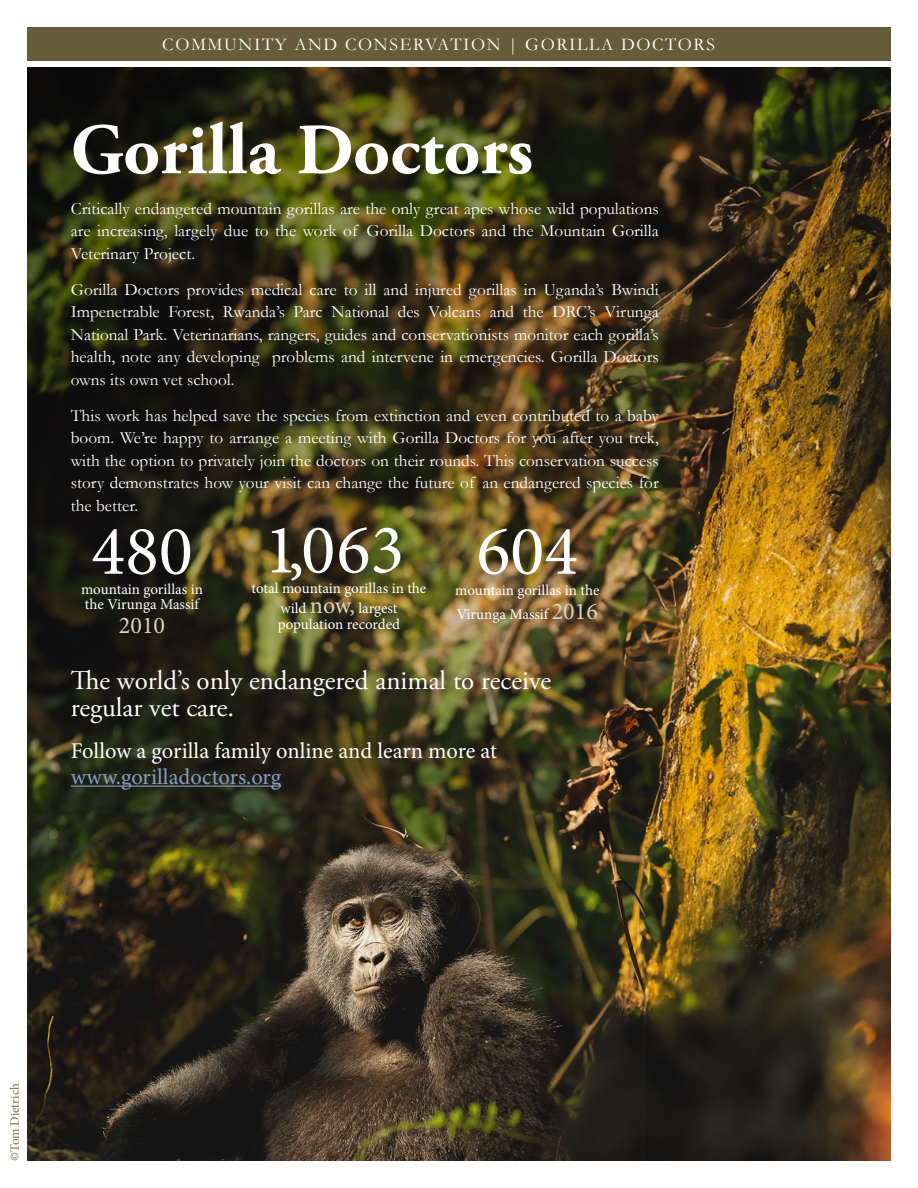
<style>
.page{position:relative;width:918px;height:1188px;background:#fff}
.page>*{position:absolute;margin:0;border:0;box-sizing:border-box;transform-origin:0 0}
.t1{font:700 72px "Adobe Garamond Pro";color:#fff}
.t2{font:70.5px "Minion Pro";color:#fff}
.t3{font:27px/27px "Adobe Garamond Pro";color:#fff}
.t4{font:24px "Minion Pro";color:#dbd4bb}
.t5{font:22.5px "Minion Pro";letter-spacing:-.005em;color:#fff}
.t6{font:22.5px "Minion Pro";color:#879bc6}
.t7{font:18px "Garamond";letter-spacing:.09em;color:#fff}
.t8{font:17.25px/22.5px "Garamond";color:#fff;text-align:justify}
.t9{font:15px/24px "Minion Pro";color:#fff}
.t10{font:12.75px "Minion Pro";color:#797145}
.s1{font-size:24px;color:#dbd4bb}
</style>
<div class="page">
<div style="left:27px;top:27px;width:864px;height:34px;background:#665c3a"></div>
<img style="left:27px;top:68px;width:864px;height:1093px">
<hr style="left:71px;top:786px;width:210px;height:1px;background:#879bc6">
<p class="t7" style="left:162px;top:32px;width:554px">COMMUNITY AND CONSERVATION | GORILLA DOCTORS</p>
<h1 class="t1" style="left:71px;top:108px;width:464px">Gorilla Doctors</h1>
<p class="t8" style="left:71px;top:197px;width:590px">Critically endangered mountain gorillas are the only great apes whose wild populations are increasing, largely due to the work of Gorilla Doctors and the Mountain Gorilla Veterinary Project.</p>
<p class="t8" style="left:71px;top:278px;width:590px">Gorilla Doctors provides medical care to ill and injured gorillas in Uganda’s Bwindi Impenetrable Forest, Rwanda’s Parc National des Volcans and the DRC’s Virunga National Park. Veterinarians, rangers, guides and conservationists monitor each gorilla’s health, note any developing problems and intervene in emergencies. Gorilla Doctors owns its own vet school.</p>
<p class="t8" style="left:71px;top:404px;width:590px">This work has helped save the species from extinction and even contributed to a baby boom. We’re happy to arrange a meeting with Gorilla Doctors for you after you trek, with the option to privately join the doctors on their rounds. This conservation success story demonstrates how your visit can change the future of an endangered species for the better.</p>
<h2 class="t2" style="left:264px;top:503px;width:142px">1,063</h2>
<p class="t9" style="left:252px;top:579px;width:176px;line-height:19.5px;text-align:center">total mountain gorillas in the wild <span class="s1">now,</span> largest</p>
<p class="t9" style="left:278px;top:613px;width:124px">population recorded</p>
<h2 class="t2" style="left:477px;top:504px;width:103px">604</h2>
<p class="t9" style="left:455px;top:579px;width:146px">mountain gorillas in the<br>Virunga Massif <span class="s1">2016</span></p>
<h2 class="t2" style="left:91px;top:504px;width:103px">480</h2>
<p class="t9" style="left:81px;top:582px;width:123px;line-height:15px">mountain gorillas in the Virunga Massif</p>
<h3 class="t4" style="left:119px;top:609px;width:48px">2010</h3>
<h3 class="t3" style="left:71px;top:668px;width:482px">The world’s only endangered animal to receive regular vet care.</h3>
<h3 class="t5" style="left:71px;top:736px;width:428px">Follow a gorilla family online and learn more at</h3>
<h3 class="t6" style="left:71px;top:762px;width:212px">www.gorilladoctors.org</h3>
<p class="t10" style="left:6px;top:1161px;width:79px;rotate:-90deg">©Tom Dietrich</p>
</div>
